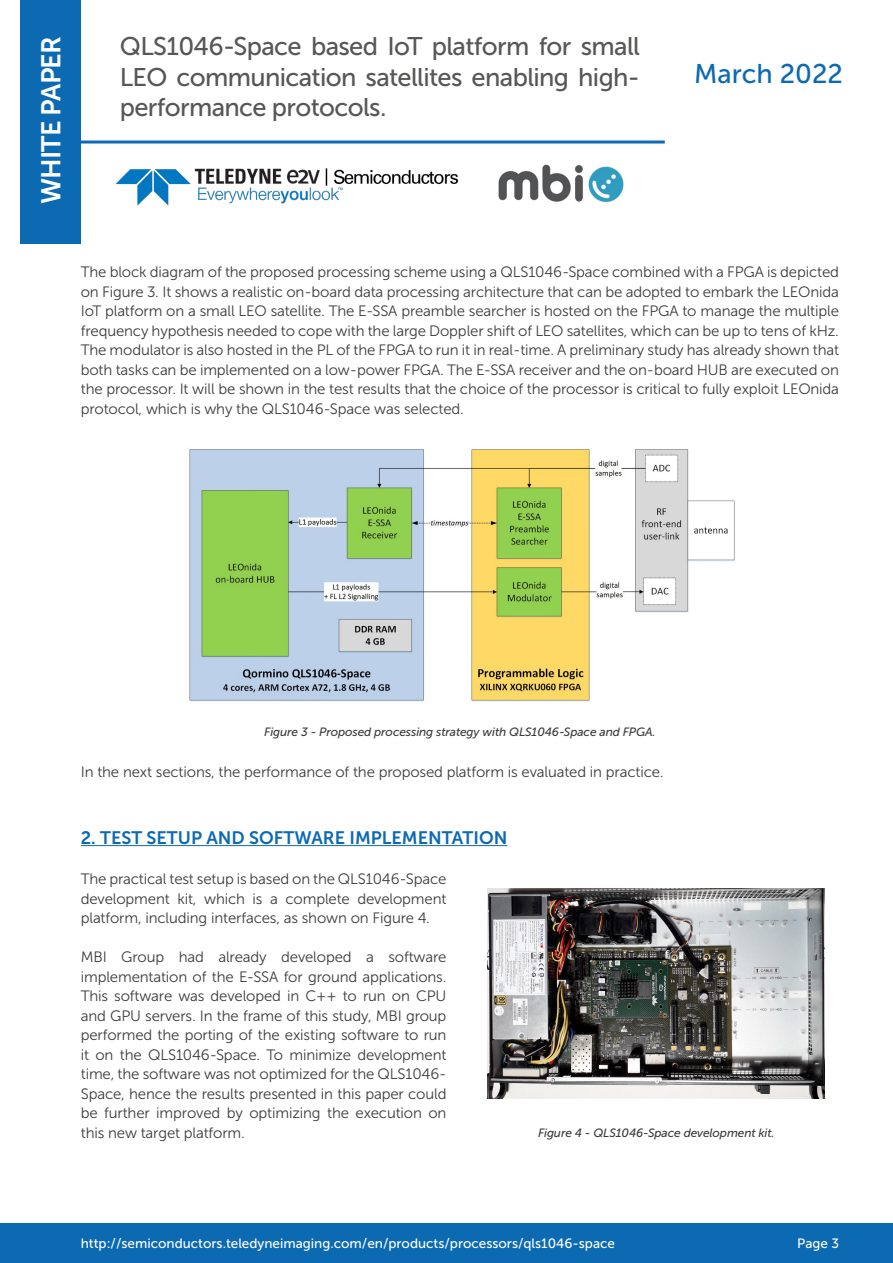
<style>
.page{position:relative;width:893px;height:1263px;background:#fff}
.page>*{position:absolute;margin:0;border:0;box-sizing:border-box;transform-origin:0 0}
.t1{font:27px "Museo Sans 700";letter-spacing:-.03em;color:#fff}
.t2{font:27px "Museo Sans 500";color:#0c6ab3}
.t3{font:25.5px/30.6px "Museo Sans 500";letter-spacing:-.025em;color:#575756;text-align:justify}
.t4{font:18px "Museo Sans 700";color:#0c6ab3}
.t5{font:15px/19.5px "Museo Sans 300";letter-spacing:-.01em;color:#3c3c3b;text-align:justify}
.t6{font:13.5px "Museo Sans 500";color:#fff}
.t7{font:italic 12px "Museo Sans 500";letter-spacing:-.01em;color:#3c3c3b}
</style>
<div class="page">
<div style="left:20px;top:0;width:61px;height:244px;background:#0c6ab3"></div>
<hr style="left:81px;top:141px;width:584px;height:3px;background:#0c6ab3">
<img style="left:115px;top:168px;width:344px;height:38px">
<div style="left:0;top:1223px;width:893px;height:40px;background:#0c6ab3"></div>
<img style="left:189px;top:449px;width:546px;height:253px">
<hr style="left:81px;top:845px;width:426px;height:1px;background:#0c6ab3">
<img style="left:488px;top:888px;width:337px;height:210px">
<img style="left:498px;top:164px;width:126px;height:39px">
<h1 class="t1" style="left:36px;top:204px;width:170px;rotate:-90deg">WHITE PAPER</h1>
<h2 class="t3" style="left:120px;top:31px;width:522px">QLS1046-Space based IoT platform for small LEO communication satellites enabling high&shy;performance protocols.</h2>
<h1 class="t2" style="left:694px;top:59px;width:150px">March 2022</h1>
<p class="t5" style="left:81px;top:262px;width:760px">The block diagram of the proposed processing scheme using a QLS1046-Space combined with a FPGA is depicted on Figure 3. It shows a realistic on-board data processing architecture that can be adopted to embark the LEOnida IoT platform on a small LEO satellite. The E-SSA preamble searcher is hosted on the FPGA to manage the multiple frequency hypothesis needed to cope with the large Doppler shift of LEO satellites, which can be up to tens of kHz.<br>The modulator is also hosted in the PL of the FPGA to run it in real-time. A preliminary study has already shown that both tasks can be implemented on a low-power FPGA. The E-SSA receiver and the on-board HUB are executed on the processor. It will be shown in the test results that the choice of the processor is critical to fully exploit LEOnida protocol, which is why the QLS1046-Space was selected.</p>
<p class="t7" style="left:264px;top:725px;width:393px">Figure 3 - Proposed processing strategy with QLS1046-Space and FPGA.</p>
<p class="t5" style="left:81px;top:763px;width:584px">In the next sections, the performance of the proposed platform is evaluated in practice.</p>
<p class="t4" style="left:81px;top:827px;width:428px">2. TEST SETUP AND SOFTWARE IMPLEMENTATION</p>
<p class="t5" style="left:81px;top:869px;width:367px">The practical test setup is based on the QLS1046-Space development kit, which is a complete development platform, including interfaces, as shown on Figure 4.</p>
<p class="t5" style="left:81px;top:947px;width:367px">MBI Group had already developed a software implementation of the E-SSA for ground applications.<br>This software was developed in C++ to run on CPU and GPU servers. In the frame of this study, MBI group performed the porting of the existing software to run it on the QLS1046-Space. To minimize development time, the software was not optimized for the QLS1046- Space, hence the results presented in this paper could be further improved by optimizing the execution on this new target platform.</p>
<p class="t7" style="left:538px;top:1126px;width:238px">Figure 4 - QLS1046-Space development kit.</p>
<p class="t6" style="left:81px;top:1235px;width:536px">http://semiconductors.teledyneimaging.com/en/products/processors/qls1046-space</p>
<p class="t6" style="left:797px;top:1235px;width:43px">Page 3</p>
</div>
